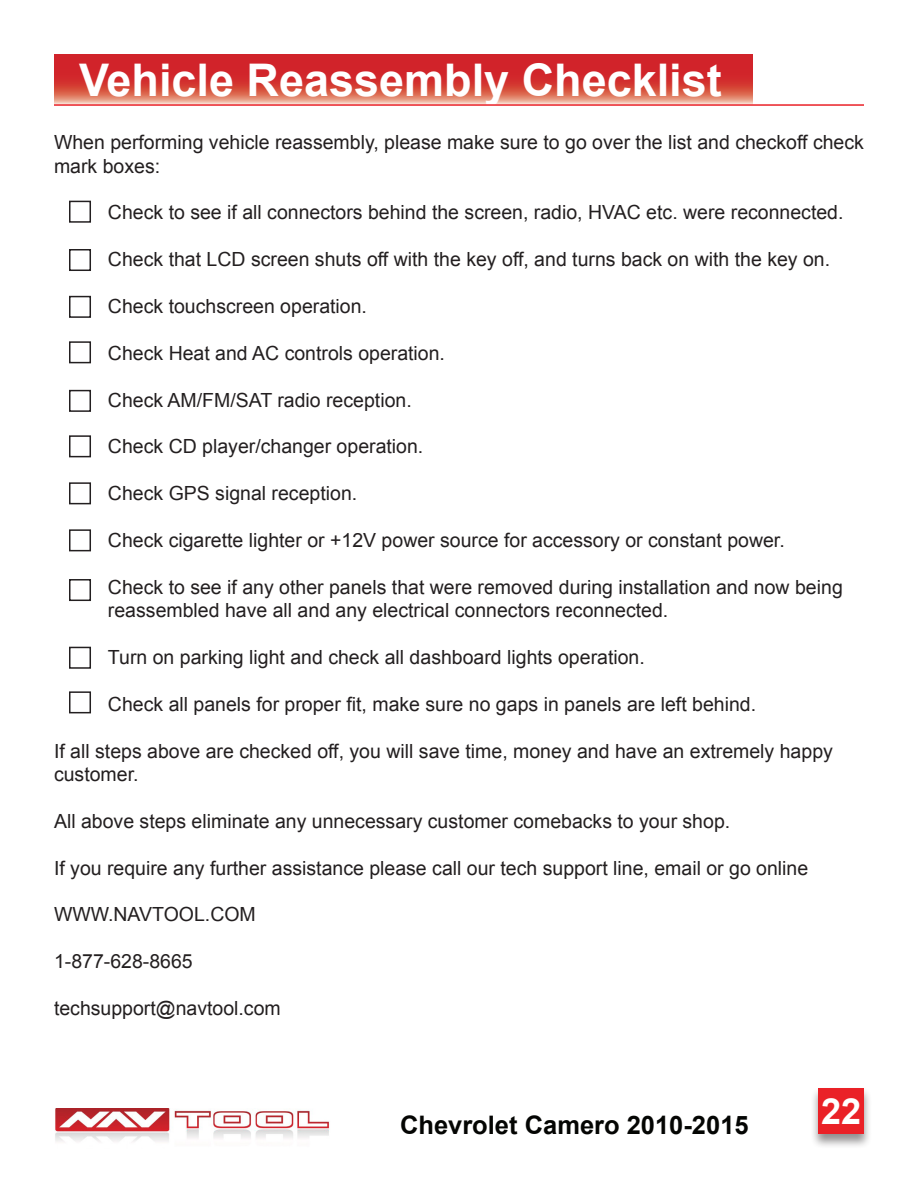
<style>
.page{position:relative;width:918px;height:1188px;background:#fff}
.page>*{position:absolute;margin:0;border:0;box-sizing:border-box;transform-origin:0 0}
.t1{font:700 45px "Arial";color:#fff}
.t2{font:700 36px "Arial";color:#fff}
.t3{font:700 25.5px "Arial";color:#040503}
.Paragraph_Style_1{font:19.5px/23.4px "Arial";color:#231f20}
</style>
<div class="page">
<img style="left:55px;top:1108px;width:275px;height:34px">
<div style="left:810px;top:1087px;width:62px;height:62px;background:#231f20;opacity:.5"></div>
<div style="left:818px;top:1088px;width:46px;height:46px;background:#ea2127"></div>
<svg style="left:54px;top:54px;width:699px;height:50px;background:#d74540"></svg>
<div style="left:69px;top:201px;width:22px;height:22px;border:2px solid #231f20"></div>
<div style="left:69px;top:249px;width:22px;height:22px;border:2px solid #231f20"></div>
<div style="left:69px;top:296px;width:22px;height:22px;border:2px solid #231f20"></div>
<div style="left:69px;top:341px;width:22px;height:22px;border:2px solid #231f20"></div>
<div style="left:69px;top:390px;width:22px;height:22px;border:2px solid #231f20"></div>
<div style="left:69px;top:435px;width:22px;height:22px;border:2px solid #231f20"></div>
<div style="left:69px;top:482px;width:22px;height:22px;border:2px solid #231f20"></div>
<div style="left:69px;top:529px;width:22px;height:22px;border:2px solid #231f20"></div>
<div style="left:69px;top:579px;width:22px;height:22px;border:2px solid #231f20"></div>
<div style="left:69px;top:647px;width:22px;height:22px;border:2px solid #231f20"></div>
<div style="left:69px;top:691px;width:22px;height:22px;border:2px solid #231f20"></div>
<hr style="left:54px;top:104px;width:810px;height:2px;background:#ea2127">
<p class="t1" style="left:79px;top:50px;width:644px">Vehicle Reassembly Checklist</p>
<p class="Paragraph_Style_1" style="left:54px;top:131px;width:812px">When performing vehicle reassembly, please make sure to go over the list and checkoff check mark boxes:</p>
<p class="Paragraph_Style_1" style="left:108px;top:201px;width:737px">Check to see if all connectors behind the screen, radio, HVAC etc. were reconnected.</p>
<p class="Paragraph_Style_1" style="left:108px;top:248px;width:724px">Check that LCD screen shuts off with the key off, and turns back on with the key on.</p>
<p class="Paragraph_Style_1" style="left:108px;top:295px;width:261px">Check touchscreen operation.</p>
<p class="Paragraph_Style_1" style="left:108px;top:341px;width:339px">Check Heat and AC controls operation.</p>
<p class="Paragraph_Style_1" style="left:108px;top:388px;width:305px">Check AM/FM/SAT radio reception.</p>
<p class="Paragraph_Style_1" style="left:108px;top:435px;width:317px">Check CD player/changer operation.</p>
<p class="Paragraph_Style_1" style="left:108px;top:482px;width:251px">Check GPS signal reception.</p>
<p class="Paragraph_Style_1" style="left:108px;top:529px;width:678px">Check cigarette lighter or +12V power source for accessory or constant power.</p>
<p class="Paragraph_Style_1" style="left:108px;top:575px;width:736px">Check to see if any other panels that were removed during installation and now being</p>
<p class="Paragraph_Style_1" style="left:108px;top:599px;width:562px">reassembled have all and any electrical connectors reconnected.</p>
<p class="Paragraph_Style_1" style="left:108px;top:646px;width:538px">Turn on parking light and check all dashboard lights operation.</p>
<p class="Paragraph_Style_1" style="left:108px;top:692px;width:650px">Check all panels for proper fit, make sure no gaps in panels are left behind.</p>
<p class="Paragraph_Style_1" style="left:54px;top:739px;width:780px">If all steps above are checked off, you will save time, money and have an extremely happy customer.</p>
<p class="Paragraph_Style_1" style="left:54px;top:809px;width:678px">All above steps eliminate any unnecessary customer comebacks to your shop.</p>
<p class="Paragraph_Style_1" style="left:54px;top:856px;width:756px">If you require any further assistance please call our tech support line, email or go online</p>
<p class="Paragraph_Style_1" style="left:54px;top:903px;width:203px">WWW.NAVTOOL.COM</p>
<p class="Paragraph_Style_1" style="left:54px;top:950px;width:140px">1-877-628-8665</p>
<p class="Paragraph_Style_1" style="left:54px;top:997px;width:228px">techsupport@navtool.com</p>
<h3 class="t3" style="left:400px;top:1108px;width:350px">Chevrolet Camero 2010-2015</h3>
<h2 class="t2" style="left:821px;top:1088px;width:42px">22</h2>
</div>
